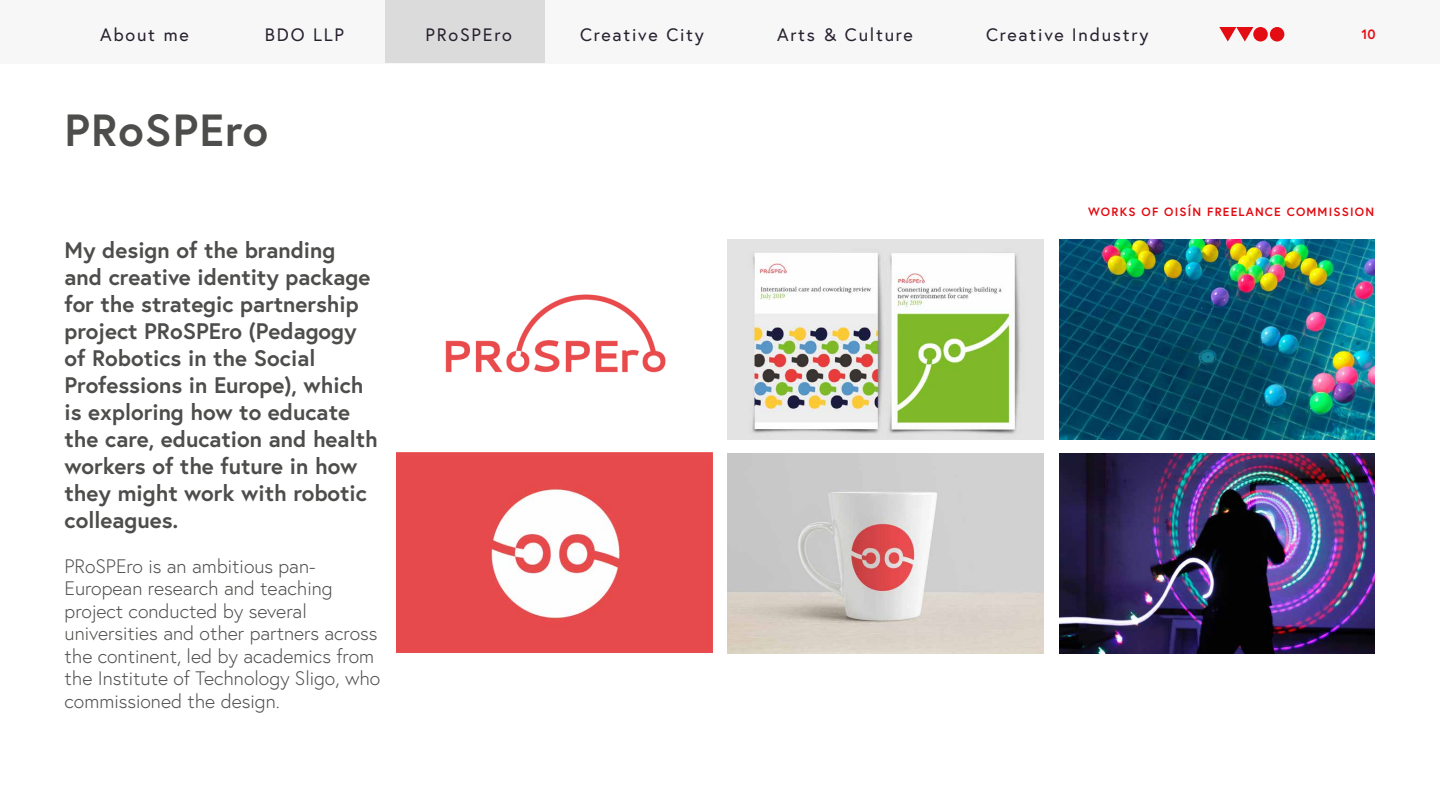
<style>
.page{position:relative;width:1440px;height:810px;background:#fff}
.page>*{position:absolute;margin:0;border:0;box-sizing:border-box;transform-origin:0 0}
.t1{font:700 45px "Europa";letter-spacing:.025em;color:#4d4d4c}
.t2{font:700 22.5px/27px "Europa";color:#4d4d4c}
.t3{font:300 19.5px/22.5px "Europa";color:#4d4d4c}
.t4{font:18px "Europa";letter-spacing:.1em;color:#271f2e}
.t5{font:700 13.5px "Europa";color:#e30c13}
.t6{font:700 12px "Europa";letter-spacing:.1em;color:#e30c13}
</style>
<div class="page">
<div style="left:0;top:0;width:1440px;height:64px;background:#f7f7f7"></div>
<svg style="left:1219px;top:27px;width:34px;height:15px"></svg>
<div style="left:1253px;top:27px;width:15px;height:15px;background:#e30c13;border-radius:50%"></div>
<div style="left:1270px;top:27px;width:14px;height:15px;background:#e30c13;border-radius:50%"></div>
<div style="left:385px;top:0;width:160px;height:63px;background:#dbdbdb"></div>
<img style="left:728px;top:240px;width:316px;height:200px">
<img style="left:445px;top:294px;width:221px;height:79px">
<img style="left:396px;top:453px;width:316px;height:200px">
<img style="left:728px;top:454px;width:316px;height:199px">
<img style="left:1059px;top:240px;width:315px;height:200px">
<img style="left:1059px;top:454px;width:315px;height:199px">
<p class="t4" style="left:100px;top:23px;width:90px">About me</p>
<p class="t4" style="left:425px;top:23px;width:88px">PRoSPEro</p>
<p class="t4" style="left:580px;top:23px;width:125px">Creative City</p>
<p class="t4" style="left:777px;top:23px;width:137px">Arts &amp; Culture</p>
<p class="t4" style="left:986px;top:23px;width:164px">Creative Industry</p>
<p class="t5" style="left:1361px;top:25px;width:16px">10</p>
<p class="t4" style="left:265px;top:23px;width:80px">BDO LLP</p>
<h1 class="t1" style="left:65px;top:100px;width:205px">PRoSPEro</h1>
<p class="t2" style="left:65px;top:236px;width:315px">My design of the branding and creative identity package for the strategic partnership project PRoSPEro (Pedagogy of Robotics in the Social<br>Professions in Europe), which is exploring how to educate the care, education and health workers of the future in how they might work with robotic colleagues.</p>
<p class="t3" style="left:65px;top:554px;width:317px">PRoSPEro is an ambitious pan-European research and teaching project conducted by several universities and other partners across the continent, led by academics from the Institute of Technology Sligo, who commissioned the design.</p>
<p class="t6" style="left:1088px;top:204px;width:287px">WORKS OF OISÍN FREELANCE COMMISSION</p>
</div>
